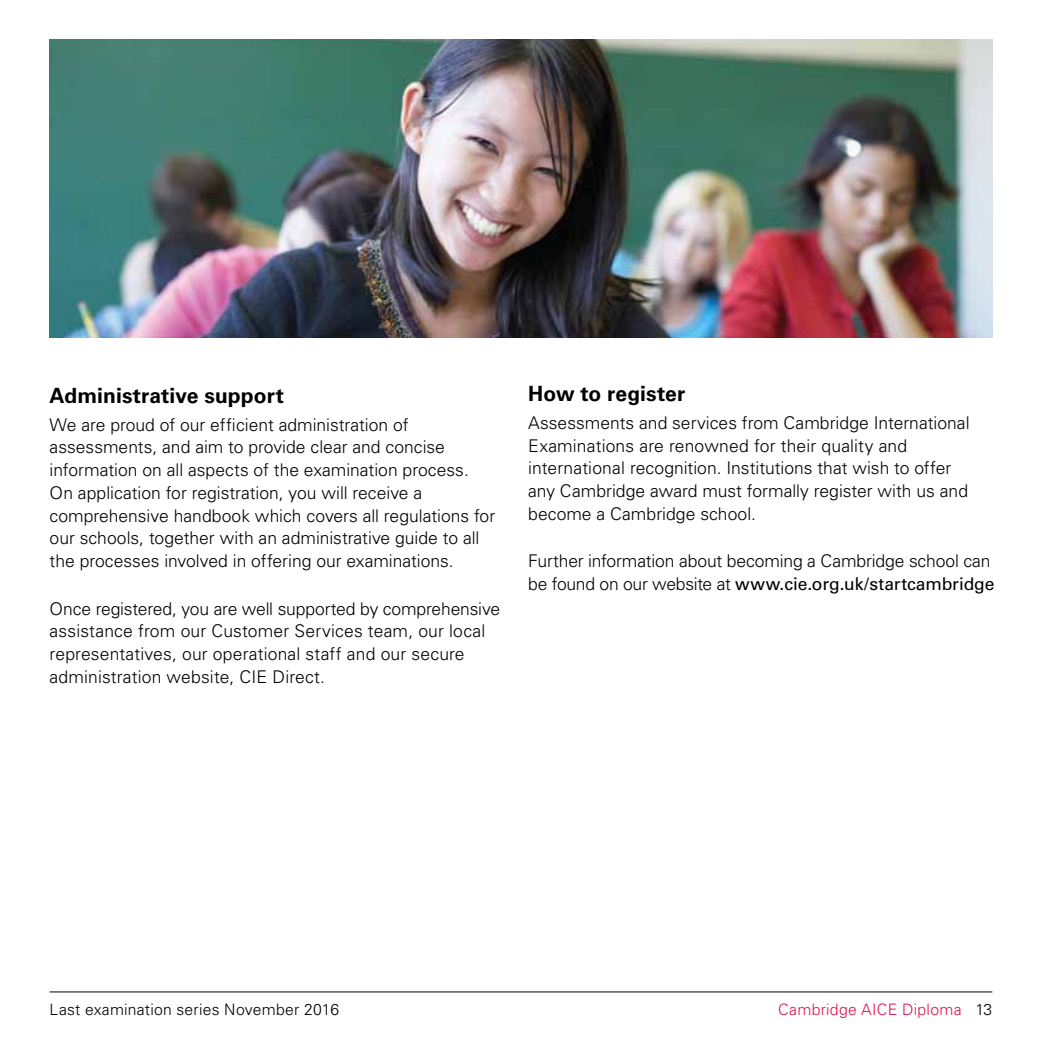
<style>
.page{position:relative;width:1042px;height:1042px;background:#fff}
.page>*{position:absolute;margin:0;border:0;box-sizing:border-box;transform-origin:0 0}
.t1{font:700 21px "Univers";letter-spacing:.005em;color:#000}
.t2{font:300 17.5px/22.8px "Univers";color:#000}
.t3{font:300 15.75px "Univers";letter-spacing:.015em;color:#000}
.t4{font:300 15.75px "Univers";letter-spacing:.02em;color:#e1134f}
.s1{font-weight:400}
.s2{color:#000}
</style>
<div class="page">
<hr style="left:50px;top:991px;width:942px;height:1px;background:#000">
<img style="left:50px;top:40px;width:942px;height:297px">
<p class="t1" style="left:50px;top:383px;width:236px">Administrative support</p>
<p class="t2" style="left:50px;top:413px;width:447px">We are proud of our efficient administration of assessments, and aim to provide clear and concise information on all aspects of the examination process.<br>On application for registration, you will receive a comprehensive handbook which covers all regulations for our schools, together with an administrative guide to all the processes involved in offering our examinations.</p>
<p class="t2" style="left:50px;top:597px;width:452px">Once registered, you are well supported by comprehensive assistance from our Customer Services team, our local representatives, our operational staff and our secure administration website, CIE Direct.</p>
<p class="t1" style="left:528px;top:381px;width:159px">How to register</p>
<p class="t2" style="left:528px;top:411px;width:443px">Assessments and services from Cambridge International Examinations are renowned for their quality and international recognition. Institutions that wish to offer any Cambridge award must formally register with us and become a Cambridge school.</p>
<p class="t2" style="left:528px;top:550px;width:468px">Further information about becoming a Cambridge school can be found on our website at <span class="s1">www.cie.org.uk/startcambridge</span></p>
<p class="t3" style="left:50px;top:999px;width:291px">Last examination series November 2016</p>
<p class="t4" style="left:778px;top:999px;width:215px">Cambridge AICE Diploma <span class="s2">13</span></p>
</div>
